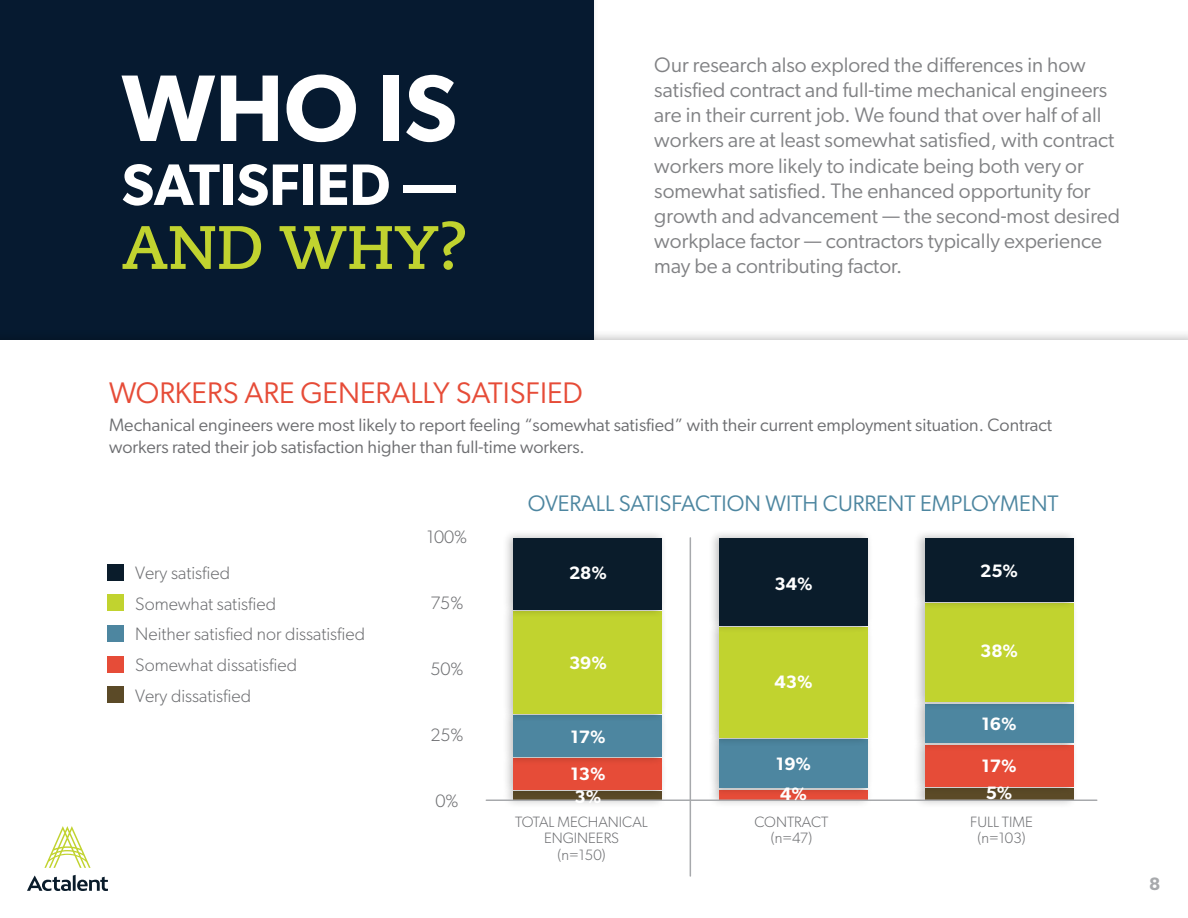
<style>
.page{position:relative;width:1188px;height:918px;background:#fff}
.page>*{position:absolute;margin:0;border:0;box-sizing:border-box;transform-origin:0 0}
.t1{font:600 94.8px "Gibson";color:#fff}
.t2{font:700 61.05px "Caecilia LT Pro 75";color:#c1d32f}
.t3{font:600 58.65px "Gibson";color:#fff}
.t4{font:29.85px "Gibson";color:#e64c38}
.t5{font:22.5px "Gibson";color:#4d86a0}
.t6{font:21px/25.2px "Gibson";color:#6d6e71}
.t7{font:18px/21.6px "Gibson";color:#6d6e71}
.t8{font:300 18px/30.6px "Gibson";color:#6d6e71}
.t9{font:600 18px/37.5px "Gibson";color:#fff}
.t10{font:600 18px "Gibson";color:#a7a9ac}
.t11{font:300 15px/16.5px "Gibson";color:#6d6e71;text-align:center}
</style>
<div class="page">
<div style="left:0;top:0;width:594px;height:918px;background:#061a30"></div>
<div style="left:0;top:328px;width:1188px;height:590px;background:#000;opacity:.32"></div>
<div style="left:0;top:340px;width:1188px;height:578px;background:#fff"></div>
<div style="left:501px;top:783px;width:166px;height:25px;background:#000;opacity:.25"></div>
<div style="left:513px;top:792px;width:149px;height:8px;background:#5b4a27"></div>
<div style="left:501px;top:750px;width:166px;height:48px;background:#000;opacity:.25"></div>
<div style="left:513px;top:759px;width:149px;height:31px;background:#e64c38"></div>
<div style="left:501px;top:706px;width:166px;height:60px;background:#000;opacity:.25"></div>
<div style="left:513px;top:715px;width:149px;height:42px;background:#4d86a0"></div>
<div style="left:501px;top:603px;width:166px;height:119px;background:#000;opacity:.25"></div>
<div style="left:513px;top:611px;width:149px;height:102px;background:#c1d32f"></div>
<div style="left:501px;top:529px;width:166px;height:89px;background:#000;opacity:.25"></div>
<div style="left:513px;top:538px;width:149px;height:71px;background:#0a1c2b"></div>
<div style="left:913px;top:780px;width:166px;height:29px;background:#000;opacity:.25"></div>
<div style="left:925px;top:788px;width:148px;height:12px;background:#5b4a27"></div>
<div style="left:913px;top:736px;width:166px;height:59px;background:#000;opacity:.25"></div>
<div style="left:925px;top:745px;width:148px;height:41px;background:#e64c38"></div>
<div style="left:913px;top:695px;width:166px;height:57px;background:#000;opacity:.25"></div>
<div style="left:925px;top:704px;width:148px;height:39px;background:#4d86a0"></div>
<div style="left:913px;top:595px;width:166px;height:115px;background:#000;opacity:.25"></div>
<div style="left:925px;top:604px;width:148px;height:98px;background:#c1d32f"></div>
<div style="left:913px;top:529px;width:166px;height:81px;background:#000;opacity:.25"></div>
<div style="left:925px;top:538px;width:148px;height:64px;background:#0a1c2b"></div>
<div style="left:707px;top:781px;width:166px;height:28px;background:#000;opacity:.25"></div>
<div style="left:719px;top:790px;width:149px;height:10px;background:#e64c38"></div>
<div style="left:707px;top:731px;width:166px;height:66px;background:#000;opacity:.25"></div>
<div style="left:719px;top:740px;width:149px;height:48px;background:#4d86a0"></div>
<div style="left:707px;top:618px;width:166px;height:129px;background:#000;opacity:.25"></div>
<div style="left:719px;top:627px;width:149px;height:111px;background:#c1d32f"></div>
<div style="left:707px;top:529px;width:166px;height:104px;background:#000;opacity:.25"></div>
<div style="left:719px;top:538px;width:149px;height:87px;background:#0a1c2b"></div>
<hr style="left:690px;top:538px;width:1px;height:338px;background:#a7a9ac">
<hr style="left:486px;top:800px;width:611px;height:1px;background:#a7a9ac">
<div style="left:107px;top:687px;width:17px;height:16px;background:#5b4a27"></div>
<div style="left:107px;top:656px;width:17px;height:16px;background:#e64c38"></div>
<div style="left:107px;top:626px;width:17px;height:16px;background:#4d86a0"></div>
<div style="left:107px;top:595px;width:17px;height:16px;background:#c1d32f"></div>
<div style="left:107px;top:564px;width:17px;height:16px;background:#0a1c2b"></div>
<svg style="left:27px;top:875px;width:81px;height:16px"></svg>
<svg style="left:44px;top:826px;width:47px;height:42px"></svg>
<h1 class="t1" style="left:122px;top:52px;width:337px">WHO IS</h1>
<h3 class="t3" style="left:122px;top:150px;width:336px">SATISFIED —</h3>
<h2 class="t2" style="left:122px;top:206px;width:348px">AND WHY?</h2>
<p class="t6" style="left:654px;top:52px;width:467px">Our research also explored the differences in how satisfied contract and full-time mechanical engineers are in their current job. We found that over half of all workers are at least somewhat satisfied, with contract workers more likely to indicate being both very or somewhat satisfied. The enhanced opportunity for growth and advancement — the second-most desired workplace factor — contractors typically experience may be a contributing factor.</p>
<h3 class="t4" style="left:109px;top:375px;width:475px">WORKERS ARE GENERALLY SATISFIED</h3>
<p class="t7" style="left:109px;top:414px;width:945px">Mechanical engineers were most likely to report feeling “somewhat satisfied” with their current employment situation. Contract workers rated their job satisfaction higher than full-time workers.</p>
<p class="t8" style="left:135px;top:558px;width:231px">Very satisfied<br>Somewhat satisfied<br>Neither satisfied nor dissatisfied<br>Somewhat dissatisfied<br>Very dissatisfied</p>
<p class="t8" style="left:427px;top:522px;width:42px">100%</p>
<p class="t8" style="left:431px;top:588px;width:34px">75%</p>
<p class="t8" style="left:430px;top:654px;width:35px">50%</p>
<p class="t8" style="left:430px;top:720px;width:35px">25%</p>
<p class="t8" style="left:435px;top:786px;width:25px">0%</p>
<p class="t5" style="left:528px;top:490px;width:532px">OVERALL SATISFACTION WITH CURRENT EMPLOYMENT</p>
<p class="t9" style="left:569px;top:554px;width:40px">28%</p>
<p class="t9" style="left:569px;top:644px;width:40px">39%</p>
<p class="t9" style="left:570px;top:717px;width:37px">17%<br>13%</p>
<p class="t9" style="left:575px;top:777px;width:28px">3%</p>
<p class="t9" style="left:774px;top:565px;width:40px">34%</p>
<p class="t9" style="left:774px;top:663px;width:40px">43%</p>
<p class="t9" style="left:776px;top:749px;width:37px;line-height:30px">19%<br>4%</p>
<p class="t9" style="left:980px;top:552px;width:40px">25%</p>
<p class="t9" style="left:980px;top:631px;width:40px">38%</p>
<p class="t9" style="left:982px;top:705px;width:37px">16%</p>
<p class="t9" style="left:982px;top:752px;width:37px;line-height:27px">17%<br>5%</p>
<p class="t11" style="left:515px;top:813px;width:134px">TOTAL MECHANICAL<br>ENGINEERS<br>(n=150)</p>
<p class="t11" style="left:755px;top:813px;width:75px">CONTRACT (n=47)</p>
<p class="t11" style="left:970px;top:813px;width:64px">FULL TIME (n=103)</p>
<p class="t10" style="left:1149px;top:873px;width:13px">8</p>
</div>
